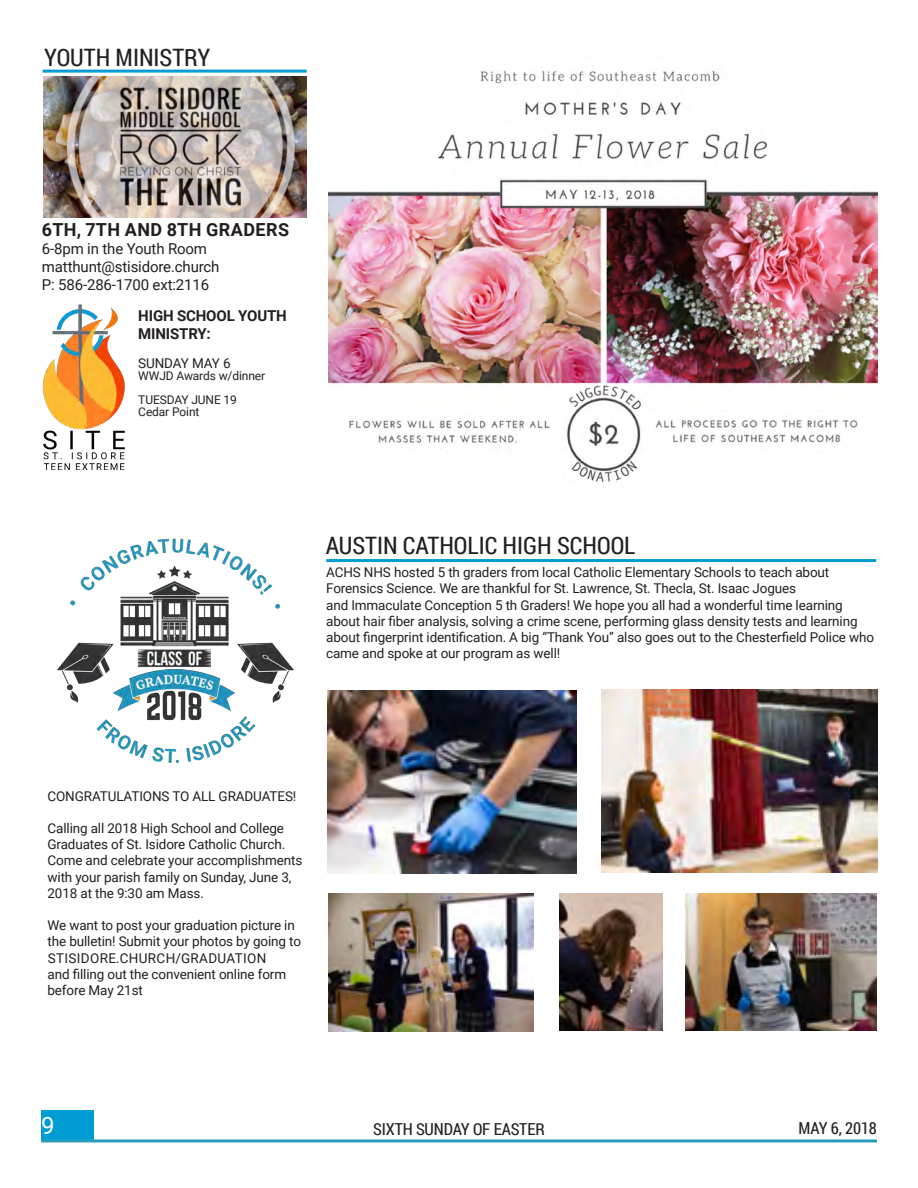
<style>
.page{position:relative;width:918px;height:1188px;background:#fff}
.page>*{position:absolute;margin:0;border:0;box-sizing:border-box;transform-origin:0 0}
.HEADING{font:24px "Roboto Condensed";color:#231f20}
.t1{font:24px "Roboto";color:#fff}
.t2{font:700 18px "Roboto";letter-spacing:.025em;color:#231f20}
.t3{font:16.5px "Roboto Condensed";letter-spacing:-.01em;color:#231f20}
.t4{font:15px/18px "Roboto";letter-spacing:-.01em;color:#231f20}
.t5{font:700 15px/18px "Roboto";letter-spacing:-.01em;color:#231f20}
.t6{font:13.5px/16.2px "Roboto";letter-spacing:-.01em;color:#231f20}
.t7{font:13.5px "Roboto";letter-spacing:.025em;color:#231f20}
.t8{font:12px/12px "Roboto";letter-spacing:-.01em;color:#231f20}
</style>
<div class="page">
<div style="left:41px;top:1111px;width:52px;height:29px;background:#009dd4"></div>
<hr style="left:41px;top:1139px;width:836px;height:3px;background:#2a9cba">
<hr style="left:43px;top:70px;width:264px;height:3px;background:#009dd4">
<img style="left:43px;top:77px;width:263px;height:141px">
<img style="left:43px;top:304px;width:83px;height:166px">
<img style="left:328px;top:70px;width:549px;height:413px">
<img style="left:57px;top:538px;width:236px;height:225px">
<hr style="left:326px;top:559px;width:550px;height:3px;background:#009dd4">
<img style="left:327px;top:690px;width:249px;height:183px">
<img style="left:602px;top:690px;width:275px;height:182px">
<img style="left:328px;top:893px;width:206px;height:138px">
<img style="left:559px;top:894px;width:103px;height:137px">
<img style="left:686px;top:893px;width:191px;height:138px">
<p class="HEADING" style="left:44px;top:41px;width:168px">YOUTH MINISTRY</p>
<p class="t2" style="left:42px;top:217px;width:249px">6TH, 7TH AND 8TH GRADERS</p>
<p class="t4" style="left:42px;top:239px;width:167px">6-8pm in the Youth Room</p>
<p class="t4" style="left:42px;top:257px;width:179px">matthunt@stisidore.church<br>P: 586-286-1700 ext:2116</p>
<p class="t5" style="left:138px;top:306px;width:150px">HIGH SCHOOL YOUTH<br>MINISTRY:</p>
<p class="t6" style="left:138px;top:354px;width:94px">SUNDAY MAY 6</p>
<p class="t8" style="left:138px;top:369px;width:128px">WWJD Awards w/dinner</p>
<p class="t8" style="left:138px;top:393px;width:100px">TUESDAY JUNE 19<br>Cedar Point</p>
<p class="HEADING" style="left:326px;top:529px;width:311px">AUSTIN CATHOLIC HIGH SCHOOL</p>
<p class="t6" style="left:326px;top:564px;width:505px">ACHS NHS hosted 5 th graders from local Catholic Elementary Schools to teach about<br>Forensics Science. We are thankful for St. Lawrence, St. Thecla, St. Isaac Jogues</p>
<p class="t6" style="left:326px;top:596px;width:550px">and Immaculate Conception 5 th Graders! We hope you all had a wonderful time learning about hair fiber analysis, solving a crime scene, performing glass density tests and learning about fingerprint identification. A big “Thank You” also goes out to the Chesterfield Police who came and spoke at our program as well!</p>
<p class="t6" style="left:48px;top:787px;width:250px">CONGRATULATIONS TO ALL GRADUATES!</p>
<p class="t6" style="left:48px;top:820px;width:256px">Calling all 2018 High School and College Graduates of St. Isidore Catholic Church.<br>Come and celebrate your accomplishments with your parish family on Sunday, June 3, 2018 at the 9:30 am Mass.</p>
<p class="t6" style="left:48px;top:917px;width:255px">We want to post your graduation picture in the bulletin! Submit your photos by going to</p>
<p class="t7" style="left:48px;top:948px;width:220px">STISIDORE.CHURCH/GRADUATION</p>
<p class="t6" style="left:48px;top:965px;width:240px">and filling out the convenient online form before May 21st</p>
<h1 class="t1" style="left:41px;top:1109px;width:15px">9</h1>
<p class="t3" style="left:373px;top:1117px;width:173px">SIXTH SUNDAY OF EASTER</p>
<p class="t3" style="left:799px;top:1117px;width:80px">MAY 6, 2018</p>
</div>
